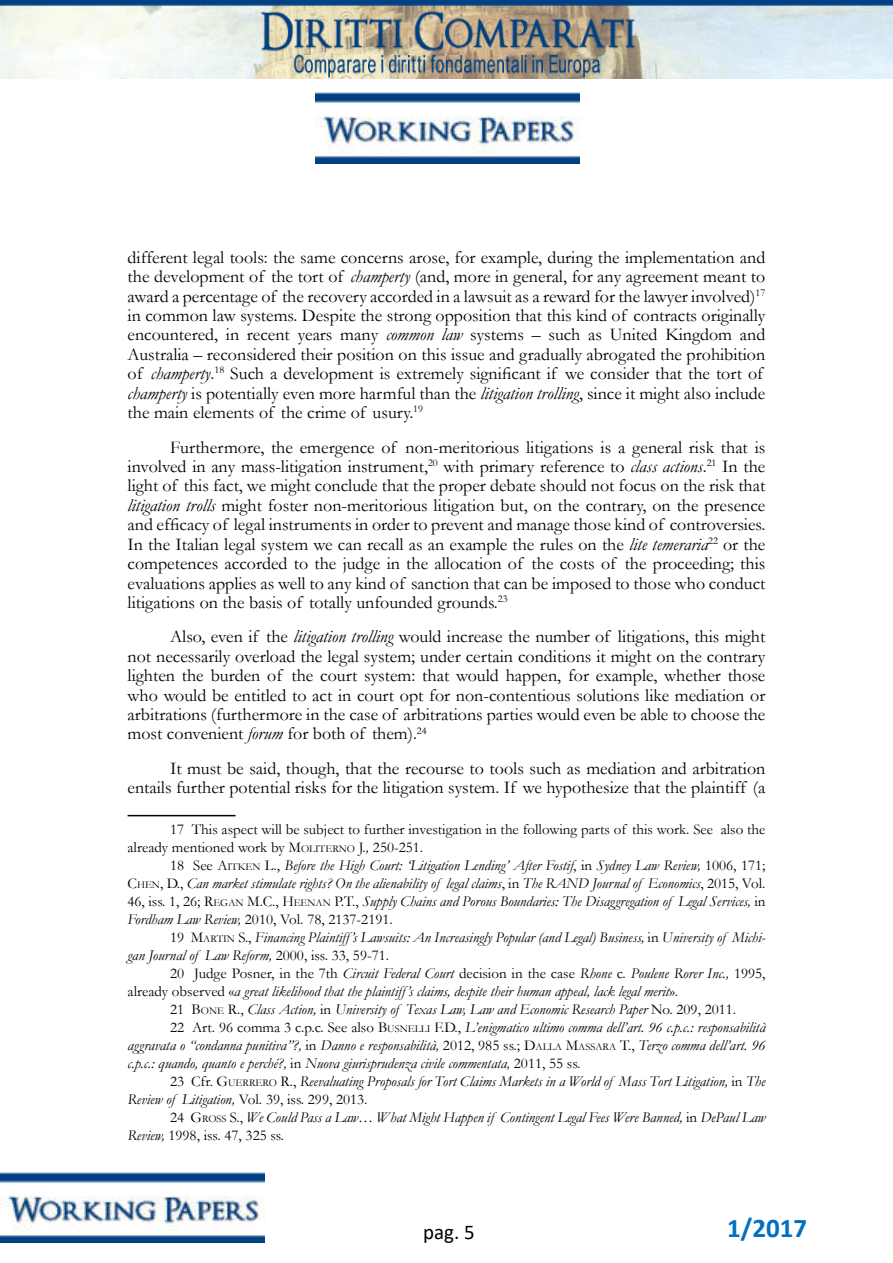
<style>
.page{position:relative;width:893px;height:1263px;background:#fff}
.page>*{position:absolute;margin:0;border:0;box-sizing:border-box;transform-origin:0 0}
.t1{font:700 27px "Calibri";color:#0070c0}
.t2{font:21px "Calibri";color:#000}
.t3{font:18px/19.4px "Garamond";color:#000;text-align:justify}
.t4{font:italic 15px/18px "Garamond";color:#000;text-align:justify}
.t5{font:15px/18px "Garamond";color:#000}
.s1{font-style:italic}
.s2{font-style:inherit}
.s3{font-size:10.5px}
.s4{font-style:normal}
.s5{font-style:normal;font-size:10.5px}
</style>
<div class="page">
<img style="left:0;top:0;width:893px;height:79px">
<img style="left:316px;top:92px;width:264px;height:71px">
<img style="left:0;top:1172px;width:264px;height:71px">
<hr style="left:128px;top:815px;width:108px;height:1px;background:#000">
<p class="t3" style="left:128px;top:249px;width:639px;text-align:left">different legal tools: the same concerns arose, for example, during the implementation and the development of the tort of <span class="s1">champerty</span> (and, more in general, for any agreement meant to award a percentage of the recovery accorded in a lawsuit as a reward for the lawyer involved)<sup>17 </sup>in common law systems. Despite the strong opposition that this kind of contracts originally encountered, in recent years many <span class="s1">common law</span> systems – such as United Kingdom and Australia – reconsidered their position on this issue and gradually abrogated the prohibition of <span class="s1">champerty</span>.<sup>18</sup> Such a development is extremely significant if we consider that the tort of <span class="s1">champerty</span> is potentially even more harmful than the <span class="s1">litigation trolling</span>, since it might also include the main elements of the crime of usury.<sup>19</sup></p>
<p class="t3" style="left:128px;top:437px;width:639px;text-indent:43px">Furthermore, the emergence of non-meritorious litigations is a general risk that is involved in any mass-litigation instrument,<sup>20</sup> with primary reference to <span class="s1">class actions</span>.<sup>21</sup> In the light of this fact, we might conclude that the proper debate should not focus on the risk that <span class="s1">litigation trolls</span> might foster non-meritorious litigation but, on the contrary, on the presence and efficacy of legal instruments in order to prevent and manage those kind of controversies.<br>In the Italian legal system we can recall as an example the rules on the <span class="s1">lite temeraria</span><sup>22</sup> or the competences accorded to the judge in the allocation of the costs of the proceeding; this evaluations applies as well to any kind of sanction that can be imposed to those who conduct litigations on the basis of totally unfounded grounds.<sup>23</sup></p>
<p class="t3" style="left:128px;top:629px;width:639px;text-indent:42px">Also, even if the <span class="s1">litigation trolling</span> would increase the number of litigations, this might not necessarily overload the legal system; under certain conditions it might on the contrary lighten the burden of the court system: that would happen, for example, whether those who would be entitled to act in court opt for non-contentious solutions like mediation or arbitrations (furthermore in the case of arbitrations parties would even be able to choose the most convenient <span class="s1">forum</span> for both of them).<sup>24</sup></p>
<p class="t3" style="left:128px;top:758px;width:639px;text-align:right">It must be said, though, that the recourse to tools such as mediation and arbitration entails further potential risks for the litigation system. If we hypothesize that the plaintiff (a</p>
<p class="t5" style="left:128px;top:819px;width:639px;text-indent:43px">17 This aspect will be subject to further investigation in the following parts of this work. See also the already mentioned work by <span class="s2">M</span><span class="s3">OLITERNO</span> <span class="s2">J</span>.<span class="s1">,</span> 250-251.</p>
<p class="t4" style="left:128px;top:855px;width:639px;text-indent:43px"><span class="s4">18 See</span> <span class="s4">A</span><span class="s5">ITKEN</span> <span class="s4">L.</span><span class="s4">,</span> Before the High Court: ‘Litigation Lending’ After Fostif<span class="s4">, in</span> Sydney Law Review, <span class="s4">1006, 171; </span><span class="s4">C</span><span class="s5">HEN</span><span class="s4">, D</span><span class="s4">.,</span> Can market stimulate rights? On the alienability of legal claims<span class="s4">, in</span> The RAND Journal of Economics<span class="s4">, 2015, Vol.<br>46, iss. 1, 26;</span> <span class="s4">R</span><span class="s5">EGAN</span> <span class="s4">M.C., H</span><span class="s5">EENAN</span> <span class="s4">P.T</span><span class="s4">.,</span> Supply Chains and Porous Boundaries: The Disaggregation of Legal Services, <span class="s4">in </span>Fordham Law Review, <span class="s4">2010, Vol. 78, 2137-2191.</span></p>
<p class="t4" style="left:128px;top:927px;width:639px;text-indent:43px"><span class="s4">19</span> <span class="s4">M</span><span class="s5">ARTIN</span> <span class="s4">S.,</span> Financing Plaintiff’s Lawsuits: An Increasingly Popular (and Legal) Business, <span class="s4">in</span> University of Michi&shy;gan Journal of Law Reform, <span class="s4">2000, iss. 33, 59-71.</span></p>
<p class="t5" style="left:170px;top:963px;width:597px">20 Judge Posner, in the 7th <span class="s1">Circuit Federal Court</span> decision in the case <span class="s1">Rhone</span> c. <span class="s1">Poulene Rorer Inc.,</span> 1995,</p>
<p class="t4" style="left:128px;top:981px;width:552px"><span class="s4">already observed «</span>a great likelihood that the plaintiff’s claims, despite their human appeal, lack legal merit<span class="s4">».</span></p>
<p class="t4" style="left:170px;top:999px;width:567px"><span class="s4">21</span> <span class="s4">B</span><span class="s5">ONE</span> <span class="s4">R.</span><span class="s4">,</span> Class Action, <span class="s4">in</span> University of Texas Law, Law and Economic Research Paper <span class="s4">No. 209, 2011.</span></p>
<p class="t4" style="left:170px;top:1017px;width:597px"><span class="s4">22 Art. 96 comma 3 c.p.c. See also</span> <span class="s4">B</span><span class="s5">USNELLI</span> <span class="s4">F.D.</span><span class="s4">,</span> L’enigmatico ultimo comma dell’art. 96 c.p.c.: responsabilità</p>
<p class="t4" style="left:128px;top:1035px;width:639px">aggravata o “condanna punitiva”?, <span class="s4">in</span> Danno e responsabilità, <span class="s4">2012, 985 ss.;</span> <span class="s4">D</span><span class="s5">ALLA</span> <span class="s4">M</span><span class="s5">ASSARA</span> <span class="s4">T.</span><span class="s4">,</span> Terzo comma dell’art. 96</p>
<p class="t4" style="left:128px;top:1053px;width:454px">c.p.c.: quando, quanto e perché?, <span class="s4">in</span> Nuova giurisprudenza civile commentata, <span class="s4">2011, 55 ss.</span></p>
<p class="t4" style="left:170px;top:1071px;width:597px"><span class="s4">23 Cfr.</span> <span class="s4">G</span><span class="s5">UERRERO</span> <span class="s4">R.</span><span class="s4">,</span> Reevaluating Proposals for Tort Claims Markets in a World of Mass Tort Litigation, <span class="s4">in</span> The</p>
<p class="t5" style="left:128px;top:1089px;width:241px"><span class="s1">Review of Litigation,</span> Vol. 39, iss. 299, 2013.</p>
<p class="t4" style="left:170px;top:1107px;width:597px"><span class="s4">24</span> <span class="s4">G</span><span class="s5">ROSS</span> <span class="s4">S.</span><span class="s4">,</span> We Could Pass a Law… What Might Happen if Contingent Legal Fees Were Banned, <span class="s4">in</span> DePaul Law</p>
<p class="t5" style="left:128px;top:1125px;width:158px"><span class="s1">Review,</span> 1998, iss. 47, 325 ss.</p>
<p class="t2" style="left:423px;top:1225px;width:53px">pag. 5</p>
<h1 class="t1" style="left:727px;top:1218px;width:82px">1/2017</h1>
</div>
